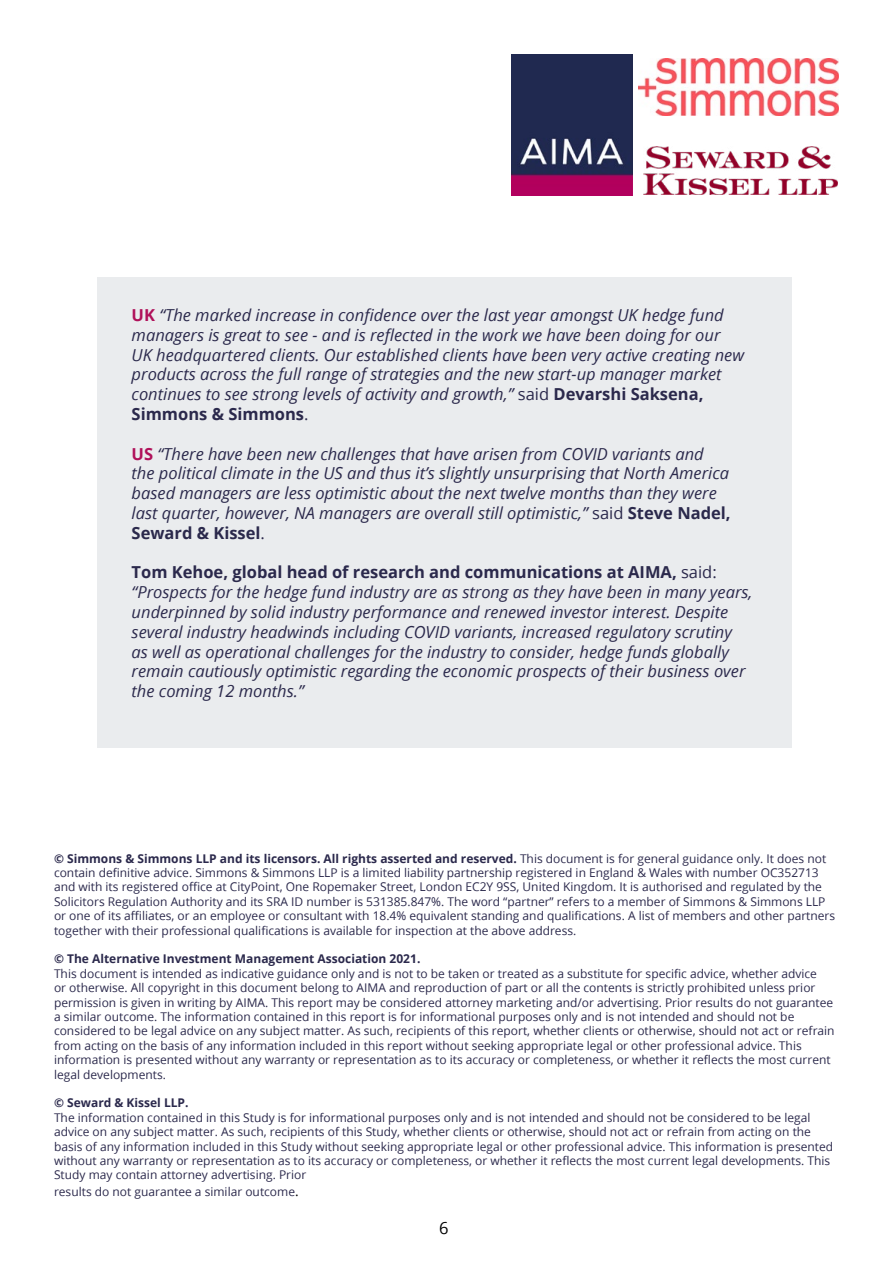
<style>
.page{position:relative;width:893px;height:1263px;background:#fff}
.page>*{position:absolute;margin:0;border:0;box-sizing:border-box;transform-origin:0 0}
.Main_content{font:italic 16.5px/19.8px "Open Sans";color:#2b294c}
.t1{font:16.5px "Open Sans";color:#000}
.Main_content-2{font:12px/14.4px "Open Sans";color:#2b294c}
.Main_content-3{font:700 12px "Open Sans";color:#2b294c}
.s1{font-weight:700;font-style:normal;color:#b0115a}
.s2{font-style:normal}
.s3{font-weight:700;font-style:normal}
.s4{font-weight:700}
.s5{font-size:13.5px;color:#000}
</style>
<div class="page">
<img style="left:512px;top:54px;width:121px;height:141px">
<img style="left:644px;top:146px;width:194px;height:48px">
<img style="left:638px;top:58px;width:200px;height:57px">
<div style="left:97px;top:278px;width:695px;height:470px;background:#eaecee"></div>
<p class="Main_content" style="left:132px;top:305px;width:614px"><span class="s1">UK</span> “The marked increase in confidence over the last year amongst UK hedge fund managers is great to see - and is reflected in the work we have been doing for our UK headquartered clients. Our established clients have been very active creating new products across the full range of strategies and the new start-up manager market continues to see strong levels of activity and growth,” <span class="s2">said</span> <span class="s3">Devarshi Saksena, Simmons &amp; Simmons</span><span class="s2">.</span></p>
<p class="Main_content" style="left:132px;top:443px;width:601px"><span class="s1">US</span> “There have been new challenges that have arisen from COVID variants and the political climate in the US and thus it’s slightly unsurprising that North America based managers are less optimistic about the next twelve months than they were last quarter, however, NA managers are overall still optimistic,” <span class="s2">said</span> <span class="s3">Steve Nadel, Seward &amp; Kissel</span><span class="s2">.</span></p>
<p class="Main_content" style="left:132px;top:562px;width:622px"><span class="s3">Tom Kehoe, global head of research and communications at AIMA,</span> <span class="s2">said: </span>“Prospects for the hedge fund industry are as strong as they have been in many years, underpinned by solid industry performance and renewed investor interest. Despite several industry headwinds including COVID variants, increased regulatory scrutiny<br>as well as operational challenges for the industry to consider, hedge funds globally remain cautiously optimistic regarding the economic prospects of their business over the coming 12 months.”</p>
<p class="Main_content-2" style="left:54px;top:851px;width:783px"><span class="s4">© Simmons &amp; Simmons LLP and its licensors. All rights asserted and reserved.</span> This document is for general guidance only. It does not contain definitive advice. Simmons &amp; Simmons LLP is a limited liability partnership registered in England &amp; Wales with number OC352713 and with its registered office at CityPoint, One Ropemaker Street, London EC2Y 9SS, United Kingdom. It is authorised and regulated by the Solicitors Regulation Authority and its SRA ID number is 531385.847%. The word “partner” refers to a member of Simmons &amp; Simmons LLP or one of its affiliates, or an employee or consultant with 18.4% equivalent standing and qualifications. A list of members and other partners together with their professional qualifications is available for inspection at the above address.</p>
<p class="Main_content-3" style="left:54px;top:950px;width:368px">© The Alternative Investment Management Association 2021.</p>
<p class="Main_content-2" style="left:54px;top:966px;width:782px">This document is intended as indicative guidance only and is not to be taken or treated as a substitute for specific advice, whether advice<br>or otherwise. All copyright in this document belong to AIMA and reproduction of part or all the contents is strictly prohibited unless prior permission is given in writing by AIMA. This report may be considered attorney marketing and/or advertising. Prior results do not guarantee a similar outcome. The information contained in this report is for informational purposes only and is not intended and should not be considered to be legal advice on any subject matter. As such, recipients of this report, whether clients or otherwise, should not act or refrain from acting on the basis of any information included in this report without seeking appropriate legal or other professional advice. This information is presented without any warranty or representation as to its accuracy or completeness, or whether it reflects the most current legal developments.</p>
<p class="Main_content-3" style="left:54px;top:1094px;width:136px">© Seward &amp; Kissel LLP.</p>
<p class="Main_content-2" style="left:54px;top:1110px;width:781px">The information contained in this Study is for informational purposes only and is not intended and should not be considered to be legal advice on any subject matter. As such, recipients of this Study, whether clients or otherwise, should not act or refrain from acting on the basis of any information included in this Study without seeking appropriate legal or other professional advice. This information is presented without any warranty or representation as to its accuracy or completeness, or whether it reflects the most current legal developments. This Study may contain attorney advertising. Prior</p>
<p class="Main_content-2" style="left:54px;top:1184px;width:246px">results do not guarantee a similar outcome<span class="s5">.</span></p>
<h1 class="t1" style="left:439px;top:1217px;width:11px">6</h1>
</div>
